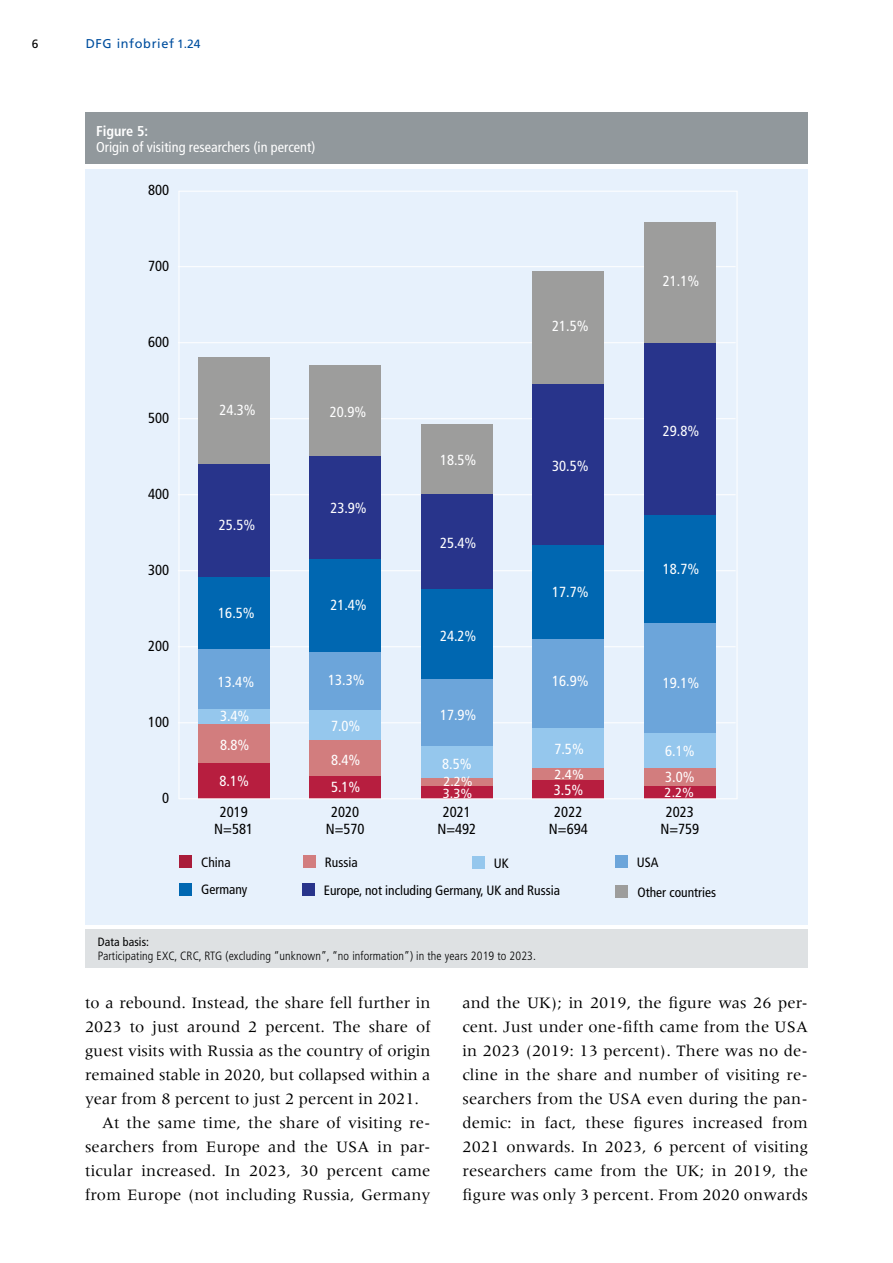
<style>
.page{position:relative;width:893px;height:1263px;background:#fff}
.page>*{position:absolute;margin:0;border:0;box-sizing:border-box;transform-origin:0 0}
.t1{font:16.5px/24px "Meridien LT Std";letter-spacing:.01em;color:#000;text-align:justify}
.t2{font:condensed 14.7px/27.6px "Frutiger LT Std";color:#fff}
.t3{font:condensed 14.7px/17.5px "Frutiger LT Std";color:#000;text-align:center}
.t4{font:condensed 14.25px "Frutiger LT Std";color:#fff}
.t5{font:700 condensed 14.25px "Frutiger LT Std";color:#fff}
.t6{font:condensed 13.5px/29.1px "Frutiger LT Std";color:#000}
.t7{font:condensed 13.2px "Frutiger LT Std";color:#fff;scale:1.11 1}
.t8{font:12.75px "Frutiger LT Std";letter-spacing:.05em;color:#004f9f}
.t9{font:300 condensed 12px "Frutiger LT Std";letter-spacing:.01em;color:#000}
.t10{font:condensed 12px "Frutiger LT Std";letter-spacing:.01em;color:#000}
.t11{font:12px "Frutiger LT Std";color:#000}
.s1{font-size:12px}
</style>
<div class="page">
<div style="left:85px;top:113px;width:723px;height:51px;background:#91989c"></div>
<div style="left:85px;top:170px;width:723px;height:755px;background:#e7f1fc"></div>
<hr style="left:178px;top:722px;width:558px;height:1px;background:#fff">
<hr style="left:178px;top:646px;width:558px;height:1px;background:#fff">
<hr style="left:178px;top:570px;width:558px;height:1px;background:#fff">
<hr style="left:178px;top:494px;width:558px;height:1px;background:#fff">
<hr style="left:178px;top:418px;width:558px;height:1px;background:#fff">
<hr style="left:178px;top:342px;width:558px;height:1px;background:#fff">
<hr style="left:178px;top:266px;width:558px;height:1px;background:#fff">
<div style="left:198px;top:357px;width:71px;height:107px;background:#9d9d9c"></div>
<div style="left:310px;top:365px;width:71px;height:91px;background:#9d9d9c"></div>
<div style="left:421px;top:425px;width:71px;height:69px;background:#9d9d9c"></div>
<div style="left:533px;top:271px;width:71px;height:113px;background:#9d9d9c"></div>
<div style="left:644px;top:222px;width:72px;height:121px;background:#9d9d9c"></div>
<div style="left:198px;top:464px;width:71px;height:113px;background:#28348b"></div>
<div style="left:310px;top:456px;width:71px;height:103px;background:#28348b"></div>
<div style="left:421px;top:494px;width:71px;height:95px;background:#28348b"></div>
<div style="left:533px;top:384px;width:71px;height:162px;background:#28348b"></div>
<div style="left:644px;top:343px;width:72px;height:172px;background:#28348b"></div>
<div style="left:198px;top:577px;width:71px;height:73px;background:#0067b1"></div>
<div style="left:310px;top:559px;width:71px;height:93px;background:#0067b1"></div>
<div style="left:421px;top:589px;width:71px;height:90px;background:#0067b1"></div>
<div style="left:533px;top:546px;width:71px;height:93px;background:#0067b1"></div>
<div style="left:644px;top:515px;width:72px;height:108px;background:#0067b1"></div>
<div style="left:198px;top:650px;width:71px;height:59px;background:#6ca5da"></div>
<div style="left:310px;top:652px;width:71px;height:58px;background:#6ca5da"></div>
<div style="left:421px;top:679px;width:71px;height:67px;background:#6ca5da"></div>
<div style="left:533px;top:639px;width:71px;height:89px;background:#6ca5da"></div>
<div style="left:644px;top:623px;width:72px;height:110px;background:#6ca5da"></div>
<div style="left:198px;top:709px;width:71px;height:15px;background:#95c7ed"></div>
<div style="left:310px;top:710px;width:71px;height:30px;background:#95c7ed"></div>
<div style="left:421px;top:746px;width:71px;height:32px;background:#95c7ed"></div>
<div style="left:533px;top:728px;width:71px;height:40px;background:#95c7ed"></div>
<div style="left:644px;top:733px;width:72px;height:35px;background:#95c7ed"></div>
<div style="left:198px;top:724px;width:71px;height:39px;background:#d27d7e"></div>
<div style="left:310px;top:740px;width:71px;height:37px;background:#d27d7e"></div>
<div style="left:421px;top:778px;width:71px;height:9px;background:#d27d7e"></div>
<div style="left:533px;top:768px;width:71px;height:12px;background:#d27d7e"></div>
<div style="left:644px;top:768px;width:72px;height:18px;background:#d27d7e"></div>
<div style="left:198px;top:763px;width:71px;height:36px;background:#b71e3f"></div>
<div style="left:310px;top:777px;width:71px;height:22px;background:#b71e3f"></div>
<div style="left:421px;top:787px;width:71px;height:12px;background:#b71e3f"></div>
<div style="left:533px;top:780px;width:71px;height:19px;background:#b71e3f"></div>
<div style="left:644px;top:786px;width:72px;height:13px;background:#b71e3f"></div>
<hr style="left:179px;top:191px;width:1px;height:608px;background:#fff">
<hr style="left:737px;top:191px;width:1px;height:608px;background:#fff">
<hr style="left:179px;top:798px;width:558px;height:1px;background:#fff">
<hr style="left:179px;top:191px;width:558px;height:1px;background:#fff">
<div style="left:615px;top:885px;width:13px;height:13px;background:#9d9d9c"></div>
<div style="left:472px;top:856px;width:13px;height:13px;background:#95c7ed"></div>
<div style="left:615px;top:855px;width:13px;height:13px;background:#6ca5da"></div>
<div style="left:302px;top:883px;width:12px;height:13px;background:#28348b"></div>
<div style="left:303px;top:855px;width:12px;height:13px;background:#d27d7f"></div>
<div style="left:179px;top:883px;width:13px;height:12px;background:#0067b1"></div>
<div style="left:179px;top:855px;width:13px;height:13px;background:#a91c3a"></div>
<div style="left:85px;top:929px;width:723px;height:38px;background:#dee1e3"></div>
<p class="t11" style="left:32px;top:37px;width:8px">6</p>
<p class="t8" style="left:86px;top:36px;width:116px">DFG infobrief <span class="s1">1.24</span></p>
<p class="t5" style="left:96px;top:122px;width:54px">Figure 5:</p>
<p class="t4" style="left:96px;top:139px;width:221px">Origin of visiting researchers (in percent)</p>
<p class="t3" style="left:148px;top:181px;width:23px">800</p>
<p class="t3" style="left:148px;top:257px;width:23px">700</p>
<p class="t3" style="left:148px;top:333px;width:23px">600</p>
<p class="t3" style="left:148px;top:409px;width:23px">500</p>
<p class="t3" style="left:148px;top:485px;width:23px">400</p>
<p class="t3" style="left:148px;top:561px;width:23px">300</p>
<p class="t3" style="left:148px;top:637px;width:23px">200</p>
<p class="t3" style="left:148px;top:713px;width:23px">100</p>
<p class="t3" style="left:162px;top:789px;width:9px">0</p>
<p class="t2" style="left:219px;top:396px;width:38px">24.3%</p>
<p class="t2" style="left:330px;top:399px;width:38px">20.9%</p>
<p class="t2" style="left:219px;top:511px;width:38px">25.5%</p>
<p class="t2" style="left:218px;top:599px;width:38px">16.5%</p>
<p class="t2" style="left:218px;top:668px;width:38px">13.4%</p>
<p class="t2" style="left:220px;top:702px;width:31px">3.4%</p>
<p class="t2" style="left:220px;top:731px;width:31px">8.8%</p>
<p class="t2" style="left:219px;top:767px;width:31px">8.1%</p>
<p class="t3" style="left:214px;top:803px;width:40px">2019<br>N=581</p>
<p class="t2" style="left:330px;top:494px;width:38px">23.9%</p>
<p class="t2" style="left:330px;top:591px;width:38px">21.4%</p>
<p class="t2" style="left:328px;top:666px;width:38px">13.3%</p>
<p class="t2" style="left:331px;top:712px;width:31px">7.0%</p>
<p class="t2" style="left:331px;top:746px;width:31px">8.4%<br>5.1%</p>
<p class="t3" style="left:326px;top:803px;width:40px">2020<br>N=570</p>
<p class="t2" style="left:440px;top:447px;width:38px">18.5%</p>
<p class="t2" style="left:440px;top:529px;width:38px">25.4%</p>
<p class="t2" style="left:440px;top:622px;width:38px">24.2%</p>
<p class="t2" style="left:440px;top:701px;width:38px">17.9%</p>
<p class="t2" style="left:442px;top:750px;width:31px">8.5%</p>
<p class="t7" style="left:443px;top:774px;width:28px">2.2%</p>
<p class="t7" style="left:443px;top:785px;width:28px">3.3%</p>
<p class="t3" style="left:437px;top:803px;width:40px">2021<br>N=492</p>
<p class="t2" style="left:552px;top:312px;width:38px">21.5%</p>
<p class="t2" style="left:552px;top:452px;width:38px">30.5%</p>
<p class="t2" style="left:552px;top:578px;width:38px">17.7%</p>
<p class="t2" style="left:552px;top:667px;width:38px">16.9%</p>
<p class="t2" style="left:554px;top:735px;width:31px">7.5%</p>
<p class="t7" style="left:554px;top:766px;width:28px">2.4%</p>
<p class="t2" style="left:554px;top:776px;width:31px">3.5%</p>
<p class="t3" style="left:549px;top:803px;width:40px">2022<br>N=694</p>
<p class="t6" style="left:201px;top:848px;width:31px">China</p>
<p class="t6" style="left:201px;top:875px;width:48px">Germany</p>
<p class="t6" style="left:325px;top:848px;width:34px">Russia</p>
<p class="t6" style="left:324px;top:849px;width:238px;line-height:27.6px;text-indent:170px">UK<br>Europe, not including Germany, UK and Russia</p>
<p class="t10" style="left:98px;top:935px;width:53px">Data basis:</p>
<p class="t9" style="left:98px;top:949px;width:440px">Participating EXC, CRC, RTG (excluding “unknown”, “no information”) in the years 2019 to 2023.</p>
<p class="t2" style="left:663px;top:267px;width:38px">21.1%</p>
<p class="t2" style="left:663px;top:418px;width:38px">29.8%</p>
<p class="t2" style="left:663px;top:555px;width:38px">18.7%</p>
<p class="t2" style="left:663px;top:669px;width:38px">19.1%</p>
<p class="t2" style="left:665px;top:738px;width:31px">6.1%</p>
<p class="t2" style="left:665px;top:763px;width:31px">3.0%</p>
<p class="t7" style="left:665px;top:784px;width:28px">2.2%</p>
<p class="t3" style="left:660px;top:803px;width:40px">2023<br>N=759</p>
<p class="t6" style="left:637px;top:848px;width:81px">USA<br>Other countries</p>
<p class="t1" style="left:85px;top:991px;width:347px">to a rebound. Instead, the share fell further in</p>
<p class="t1" style="left:85px;top:1015px;width:347px">2023 to just around 2 percent. The share of</p>
<p class="t1" style="left:85px;top:1039px;width:347px">guest visits with Russia as the country of origin</p>
<p class="t1" style="left:85px;top:1063px;width:347px">remained stable in 2020, but collapsed within a</p>
<p class="t1" style="left:85px;top:1087px;width:336px">year from 8 percent to just 2 percent in 2021.</p>
<p class="t1" style="left:102px;top:1111px;width:330px">At the same time, the share of visiting re-</p>
<p class="t1" style="left:85px;top:1135px;width:347px">searchers from Europe and the USA in par-</p>
<p class="t1" style="left:85px;top:1159px;width:347px">ticular increased. In 2023, 30 percent came</p>
<p class="t1" style="left:85px;top:1183px;width:347px">from Europe (not including Russia, Germany</p>
<p class="t1" style="left:462px;top:991px;width:347px">and the UK); in 2019, the figure was 26 per&shy;cent. Just under one-fifth came from the USA in 2023 (2019: 13 percent). There was no de&shy;cline in the share and number of visiting re&shy;searchers from the USA even during the pan&shy;demic: in fact, these figures increased from 2021 onwards. In 2023, 6 percent of visiting researchers came from the UK; in 2019, the figure was only 3 percent. From 2020 onwards</p>
</div>
